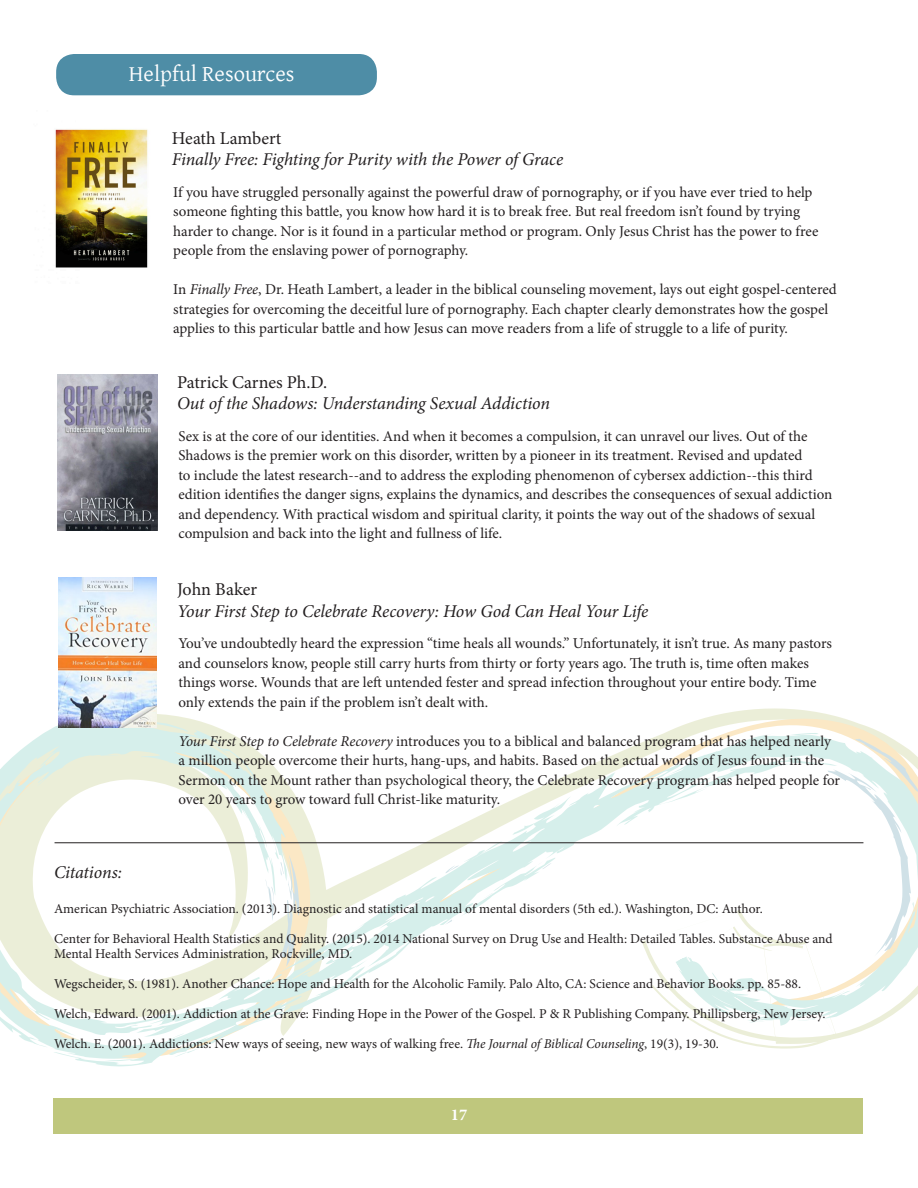
<style>
.page{position:relative;width:918px;height:1188px;background:#fff}
.page>*{position:absolute;margin:0;border:0;box-sizing:border-box;transform-origin:0 0}
.t1{font:22.5px "Gentium";color:#fff}
.t2{font:italic 18px "Minion Pro";letter-spacing:-.01em;color:#231f20}
.t3{font:18px "Minion Pro";color:#231f20}
.t4{font:700 16.5px "Minion Pro";color:#fff}
.t5{font:15px/19.5px "Minion Pro";color:#231f20}
.t6{font:13.5px/15px "Minion Pro";color:#231f20}
.s1{font-style:italic}
</style>
<div class="page">
<div style="left:54px;top:1099px;width:809px;height:35px;background:#bfc77d"></div>
<div style="left:56px;top:54px;width:321px;height:41px;background:#4e8da6;border-radius:18px"></div>
<svg style="left:0;top:716px;width:918px;height:350px"></svg>
<svg style="left:280px;top:855px;width:19px;height:111px"></svg>
<svg style="left:266px;top:879px;width:8px;height:42px"></svg>
<svg style="left:445px;top:918px;width:9px;height:7px"></svg>
<svg style="left:482px;top:893px;width:11px;height:6px"></svg>
<svg style="left:537px;top:861px;width:15px;height:8px"></svg>
<svg style="left:444px;top:865px;width:15px;height:9px"></svg>
<svg style="left:827px;top:738px;width:91px;height:219px"></svg>
<hr style="left:55px;top:842px;width:808px;height:1px;background:#231f20">
<img style="left:58px;top:577px;width:99px;height:150px">
<img style="left:55px;top:129px;width:93px;height:139px">
<img style="left:57px;top:375px;width:100px;height:156px">
<p class="t1" style="left:129px;top:57px;width:167px">Helpful Resources</p>
<p class="t3" style="left:172px;top:126px;width:111px">Heath Lambert</p>
<p class="t2" style="left:172px;top:147px;width:393px">Finally Free: Fighting for Purity with the Power of Grace</p>
<p class="t5" style="left:173px;top:182px;width:647px">If you have struggled personally against the powerful draw of pornography, or if you have ever tried to help someone fighting this battle, you know how hard it is to break free. But real freedom isn’t found by trying harder to change. Nor is it found in a particular method or program. Only Jesus Christ has the power to free people from the enslaving power of pornography.</p>
<p class="t5" style="left:173px;top:280px;width:665px">In <span class="s1">Finally Free</span>, Dr. Heath Lambert, a leader in the biblical counseling movement, lays out eight gospel-centered strategies for overcoming the deceitful lure of pornography. Each chapter clearly demonstrates how the gospel applies to this particular battle and how Jesus can move readers from a life of struggle to a life of purity.</p>
<p class="t3" style="left:177px;top:370px;width:152px">Patrick Carnes Ph.D.</p>
<p class="t2" style="left:177px;top:391px;width:375px">Out of the Shadows: Understanding Sexual Addiction</p>
<p class="t5" style="left:178px;top:427px;width:655px">Sex is at the core of our identities. And when it becomes a compulsion, it can unravel our lives. Out of the Shadows is the premier work on this disorder, written by a pioneer in its treatment. Revised and updated<br>to include the latest research--and to address the exploding phenomenon of cybersex addiction--this third edition identifies the danger signs, explains the dynamics, and describes the consequences of sexual addiction and dependency. With practical wisdom and spiritual clarity, it points the way out of the shadows of sexual compulsion and back into the light and fullness of life.</p>
<p class="t3" style="left:177px;top:577px;width:81px">John Baker</p>
<p class="t2" style="left:177px;top:599px;width:473px">Your First Step to Celebrate Recovery: How God Can Heal Your Life</p>
<p class="t5" style="left:178px;top:634px;width:655px">You’ve undoubtedly heard the expression “time heals all wounds.” Unfortunately, it isn’t true. As many pastors and counselors know, people still carry hurts from thirty or forty years ago. The truth is, time often makes things worse. Wounds that are left untended fester and spread infection throughout your entire body. Time only extends the pain if the problem isn’t dealt with.</p>
<p class="t5" style="left:178px;top:731px;width:663px"><span class="s1">Your First Step to Celebrate Recovery</span> introduces you to a biblical and balanced program that has helped nearly a million people overcome their hurts, hang-ups, and habits. Based on the actual words of Jesus found in the Sermon on the Mount rather than psychological theory, the Celebrate Recovery program has helped people for over 20 years to grow toward full Christ-like maturity.</p>
<p class="t2" style="left:54px;top:860px;width:69px">Citations:</p>
<p class="t6" style="left:54px;top:901px;width:710px">American Psychiatric Association. (2013). Diagnostic and statistical manual of mental disorders (5th ed.). Washington, DC: Author.</p>
<p class="t6" style="left:54px;top:931px;width:780px">Center for Behavioral Health Statistics and Quality. (2015). 2014 National Survey on Drug Use and Health: Detailed Tables. Substance Abuse and<br>Mental Health Services Administration, Rockville, MD.</p>
<p class="t6" style="left:54px;top:976px;width:749px">Wegscheider, S. (1981). Another Chance: Hope and Health for the Alcoholic Family. Palo Alto, CA: Science and Behavior Books. pp. 85-88.</p>
<p class="t6" style="left:54px;top:1006px;width:773px">Welch, Edward. (2001). Addiction at the Grave: Finding Hope in the Power of the Gospel. P &amp; R Publishing Company. Phillipsberg, New Jersey.</p>
<p class="t6" style="left:54px;top:1036px;width:667px">Welch. E. (2001). Addictions: New ways of seeing, new ways of walking free. <span class="s1">The Journal of Biblical Counseling</span>, 19(3), 19-30.</p>
<p class="t4" style="left:451px;top:1104px;width:18px">17</p>
</div>
